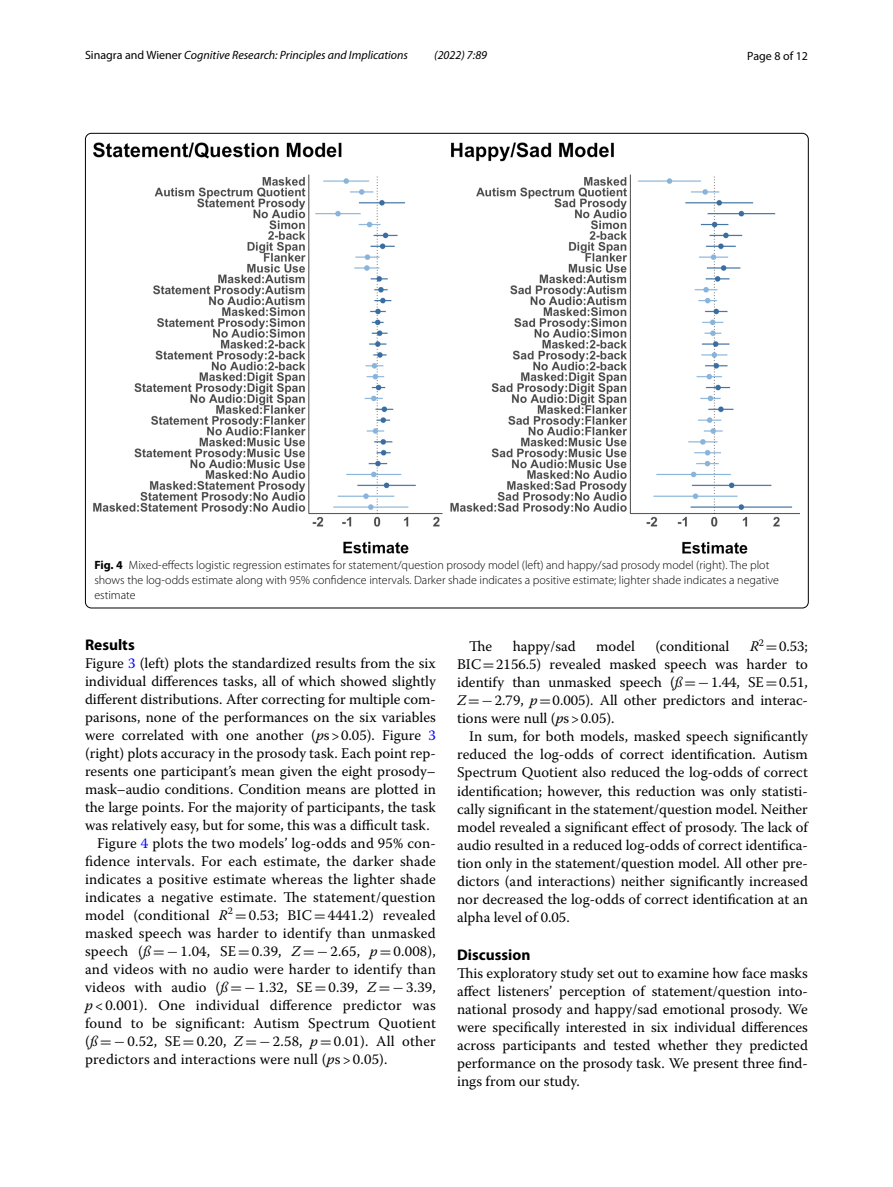
<style>
.page{position:relative;width:893px;height:1187px;background:#fff}
.page>*{position:absolute;margin:0;border:0;box-sizing:border-box;transform-origin:0 0}
.t1{font:700 15.45px "Myriad Pro";color:#000}
.t2{font:14.7px/18px "Warnock Pro";letter-spacing:.005em;color:#000;text-align:justify}
.t3{font:300 12px/15px "Myriad Pro";color:#000}
.t4{font:italic 12px "Myriad Pro";color:#000}
.t5{font:12px "Myriad Pro";color:#000}
.s1{font-style:normal}
.s2{font-weight:700}
.s3{color:#00f}
.s4{font-style:italic}
.s5{font-family:"MTSY"}
</style>
<div class="page">
<img style="left:94px;top:142px;width:706px;height:411px">
<p class="t4" style="left:85px;top:48px;width:325px"><span class="s1">Sinagra and Wiener</span> Cognitive Research: Principles and Implications</p>
<p class="t4" style="left:434px;top:48px;width:54px">(2022) 7:89</p>
<p class="t5" style="left:747px;top:48px;width:62px">Page 8 of 12</p>
<p class="t3" style="left:94px;top:557px;width:686px"><span class="s2">Fig. 4</span> Mixed-effects logistic regression estimates for statement/question prosody model (left) and happy/sad prosody model (right). The plot shows the log-odds estimate along with 95% confidence intervals. Darker shade indicates a positive estimate; lighter shade indicates a negative estimate</p>
<p class="t1" style="left:85px;top:634px;width:51px">Results</p>
<p class="t2" style="left:85px;top:654px;width:352px">Figure <span class="s3">3</span> (left) plots the standardized results from the six</p>
<p class="t2" style="left:85px;top:672px;width:352px">individual differences tasks, all of which showed slightly</p>
<p class="t2" style="left:85px;top:690px;width:352px">different distributions. After correcting for multiple com-</p>
<p class="t2" style="left:85px;top:708px;width:352px">parisons, none of the performances on the six variables</p>
<p class="t2" style="left:85px;top:726px;width:352px">were correlated with one another (<span class="s4">p</span>s&gt;0.05). Figure <span class="s3">3</span></p>
<p class="t2" style="left:85px;top:744px;width:352px">(right) plots accuracy in the prosody task. Each point rep-</p>
<p class="t2" style="left:85px;top:762px;width:352px">resents one participant’s mean given the eight prosody–</p>
<p class="t2" style="left:85px;top:780px;width:352px">mask–audio conditions. Condition means are plotted in</p>
<p class="t2" style="left:85px;top:798px;width:352px">the large points. For the majority of participants, the task</p>
<p class="t2" style="left:85px;top:816px;width:346px">was relatively easy, but for some, this was a difficult task.</p>
<p class="t2" style="left:97px;top:834px;width:340px">Figure <span class="s3">4</span> plots the two models’ log-odds and 95% con-</p>
<p class="t2" style="left:85px;top:852px;width:352px">fidence intervals. For each estimate, the darker shade</p>
<p class="t2" style="left:85px;top:870px;width:352px">indicates a positive estimate whereas the lighter shade</p>
<p class="t2" style="left:85px;top:888px;width:352px">indicates a negative estimate. The statement/question</p>
<p class="t2" style="left:85px;top:906px;width:352px">model (conditional <span class="s4">R</span><sup>2</sup> <span class="s5">=</span>0.53; BIC<span class="s5">=</span>4441.2) revealed</p>
<p class="t2" style="left:85px;top:924px;width:352px">masked speech was harder to identify than unmasked</p>
<p class="t2" style="left:85px;top:942px;width:352px">speech (<span class="s4">ß</span><span class="s5">=−</span>1.04, SE<span class="s5">=</span>0.39, <span class="s4">Z</span><span class="s5">=−</span>2.65, <span class="s4">p</span><span class="s5">=</span>0.008),</p>
<p class="t2" style="left:85px;top:960px;width:352px">and videos with no audio were harder to identify than</p>
<p class="t2" style="left:85px;top:978px;width:352px">videos with audio (<span class="s4">ß</span><span class="s5">=−</span>1.32, SE<span class="s5">=</span>0.39, <span class="s4">Z</span><span class="s5">=−</span>3.39,</p>
<p class="t2" style="left:85px;top:996px;width:352px"><span class="s4">p</span> &lt; 0.001). One individual difference predictor was</p>
<p class="t2" style="left:85px;top:1014px;width:352px">found to be significant: Autism Spectrum Quotient</p>
<p class="t2" style="left:85px;top:1032px;width:352px">(<span class="s4">ß</span><span class="s5">=−</span>0.52, SE<span class="s5">=</span>0.20, <span class="s4">Z</span><span class="s5">=−</span>2.58, <span class="s4">p</span><span class="s5">=</span>0.01). All other</p>
<p class="t2" style="left:85px;top:1050px;width:304px">predictors and interactions were null (<span class="s4">p</span>s &gt; 0.05).</p>
<p class="t2" style="left:457px;top:637px;width:352px;text-indent:293px"><span class="s4">R</span><sup>2</sup> <span class="s5">=</span>0.53; BIC<span class="s5">=</span>2156.5) revealed masked speech was harder to identify than unmasked speech (<span class="s4">ß</span><span class="s5">=−</span>1.44, SE<span class="s5">=</span>0.51, <span class="s4">Z</span><span class="s5">=−</span>2.79, <span class="s4">p</span><span class="s5">=</span>0.005). All other predictors and interac&shy;tions were null (<span class="s4">p</span>s&gt;0.05).</p>
<p class="t2" style="left:457px;top:727px;width:352px;text-indent:12px">In sum, for both models, masked speech significantly reduced the log-odds of correct identification. Autism Spectrum Quotient also reduced the log-odds of correct identification; however, this reduction was only statisti&shy;cally significant in the statement/question model. Neither model revealed a significant effect of prosody. The lack of audio resulted in a reduced log-odds of correct identifica&shy;tion only in the statement/question model. All other pre&shy;dictors (and interactions) neither significantly increased nor decreased the log-odds of correct identification at an alpha level of 0.05.</p>
<p class="t1" style="left:457px;top:945px;width:75px">Discussion</p>
<p class="t2" style="left:457px;top:964px;width:352px">This exploratory study set out to examine how face masks affect listeners’ perception of statement/question into&shy;national prosody and happy/sad emotional prosody. We were specifically interested in six individual differences across participants and tested whether they predicted performance on the prosody task. We present three find&shy;ings from our study.</p>
<p class="t2" style="left:469px;top:637px;width:25px">The</p>
<p class="t2" style="left:513px;top:637px;width:64px">happy/sad</p>
<p class="t2" style="left:596px;top:637px;width:40px">model</p>
<p class="t2" style="left:655px;top:637px;width:76px">(conditional</p>
</div>
